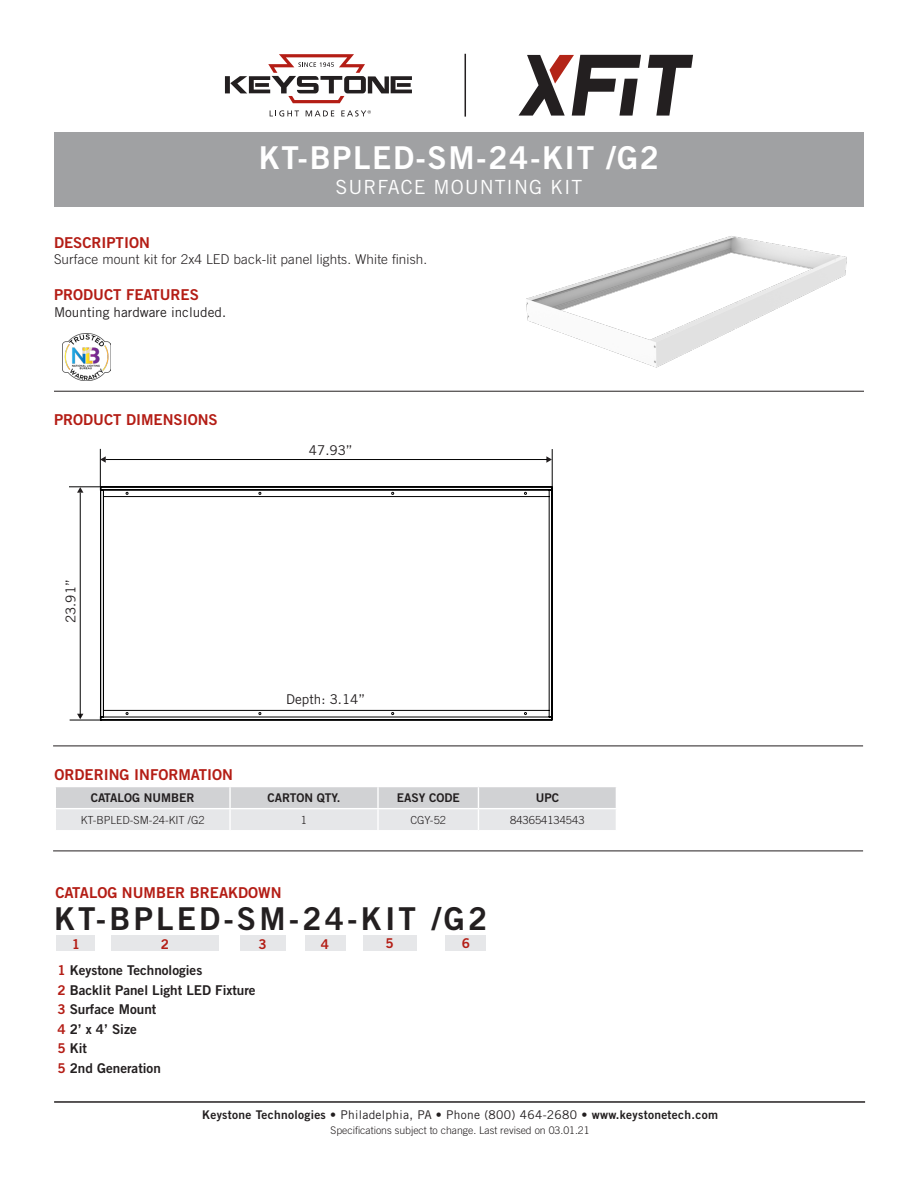
<style>
.page{position:relative;width:918px;height:1188px;background:#fff}
.page>*{position:absolute;margin:0;border:0;box-sizing:border-box;transform-origin:0 0}
.t1{font:31.5px "Trade Gothic Bold Two";letter-spacing:.05em;color:#fff}
.t2{font:31.5px "Trade Gothic Bold Two";letter-spacing:.1em;color:#231f20}
.t3{font:19.5px "Trade Gothic";letter-spacing:.05em;color:#fff}
.t4{font:15px "Trade Gothic Bold Two";color:#b41d15}
.t5{font:13.5px "Trade Gothic Bold Two";color:#231f20}
.t6{font:300 13.5px "Trade Gothic";letter-spacing:.01em;color:#231f20}
.t7{font:13.5px "Trade Gothic";color:#231f20}
.t8{font:13.5px "Trade Gothic Bold Two";color:#b41d15}
.t9{font:12px "Trade Gothic Bold Two";letter-spacing:.025em;color:#231f20}
.t10{font:12px "Trade Gothic Bold Two";color:#231f20}
.t11{font:300 11.1px "Trade Gothic";color:#231f20}
.t12{font:300 10.5px "Trade Gothic";color:#231f20}
.s1{color:#b41d15}
.s2{font-family:"Trade Gothic"}
</style>
<div class="page">
<hr style="left:54px;top:391px;width:810px;height:1px;background:#231f20">
<img style="left:526px;top:236px;width:321px;height:132px">
<hr style="left:54px;top:1102px;width:811px;height:1px;background:#231f20">
<hr style="left:552px;top:449px;width:1px;height:38px;background:#030303">
<hr style="left:100px;top:449px;width:1px;height:38px;background:#030303">
<svg style="left:546px;top:456px;width:6px;height:7px"></svg>
<svg style="left:100px;top:456px;width:6px;height:7px"></svg>
<hr style="left:106px;top:459px;width:441px;height:1px;background:#030303">
<hr style="left:69px;top:486px;width:31px;height:1px;background:#030303">
<hr style="left:70px;top:720px;width:31px;height:1px;background:#030303">
<svg style="left:77px;top:487px;width:6px;height:6px"></svg>
<svg style="left:77px;top:714px;width:6px;height:5px"></svg>
<hr style="left:80px;top:493px;width:1px;height:225px;background:#030303">
<div style="left:54px;top:132px;width:810px;height:74px;background:#a0a1a3"></div>
<svg style="left:519px;top:55px;width:174px;height:61px"></svg>
<hr style="left:465px;top:54px;width:1px;height:63px;background:#231f20">
<svg style="left:225px;top:54px;width:187px;height:49px"></svg>
<svg style="left:270px;top:110px;width:29px;height:7px"></svg>
<svg style="left:306px;top:111px;width:28px;height:5px"></svg>
<svg style="left:341px;top:110px;width:30px;height:7px"></svg>
<img style="left:63px;top:334px;width:47px;height:47px">
<hr style="left:53px;top:851px;width:810px;height:1px;background:#231f20">
<hr style="left:53px;top:746px;width:810px;height:1px;background:#231f20">
<svg style="left:56px;top:787px;width:560px;height:43px;background:#dddedf"></svg>
<div style="left:305px;top:936px;width:40px;height:15px;background:#e6e7e9"></div>
<div style="left:363px;top:935px;width:53px;height:15px;background:#e6e7e9"></div>
<div style="left:111px;top:936px;width:108px;height:15px;background:#e6e7e9"></div>
<div style="left:240px;top:936px;width:45px;height:15px;background:#e6e7e9"></div>
<div style="left:56px;top:936px;width:39px;height:15px;background:#e6e7e9"></div>
<div style="left:446px;top:935px;width:40px;height:15px;background:#e6e7e9"></div>
<svg style="left:100px;top:486px;width:453px;height:235px"></svg>
<p class="t1" style="left:259px;top:138px;width:402px">KT-BPLED-SM-24-KIT /G2</p>
<p class="t3" style="left:336px;top:175px;width:248px">SURFACE MOUNTING KIT</p>
<p class="t4" style="left:54px;top:234px;width:97px">DESCRIPTION</p>
<p class="t6" style="left:54px;top:252px;width:375px">Surface mount kit for 2x4 LED back-lit panel lights. White finish.</p>
<p class="t4" style="left:54px;top:286px;width:146px">PRODUCT FEATURES</p>
<p class="t7" style="left:54px;top:304px;width:174px">Mounting hardware included.</p>
<p class="t4" style="left:54px;top:411px;width:165px">PRODUCT DIMENSIONS</p>
<p class="t7" style="left:62px;top:623px;width:45px;rotate:-90deg">23.91”</p>
<p class="t7" style="left:309px;top:442px;width:45px">47.93”</p>
<p class="t7" style="left:286px;top:691px;width:81px">Depth: 3.14”</p>
<p class="t4" style="left:55px;top:766px;width:180px">ORDERING INFORMATION</p>
<p class="t10" style="left:91px;top:791px;width:105px">CATALOG NUMBER</p>
<p class="t10" style="left:268px;top:791px;width:74px">CARTON QTY.</p>
<p class="t10" style="left:397px;top:791px;width:64px">EASY CODE</p>
<p class="t9" style="left:536px;top:791px;width:25px">UPC</p>
<p class="t11" style="left:81px;top:814px;width:125px">KT-BPLED-SM-24-KIT /G2</p>
<p class="t11" style="left:301px;top:814px;width:8px">1</p>
<p class="t11" style="left:410px;top:814px;width:37px">CGY-52</p>
<p class="t11" style="left:510px;top:814px;width:76px">843654134543</p>
<p class="t4" style="left:55px;top:884px;width:228px">CATALOG NUMBER BREAKDOWN</p>
<p class="t2" style="left:54px;top:899px;width:435px">KT-BPLED-SM-24-KIT /G2</p>
<p class="t8" style="left:72px;top:935px;width:10px">1</p>
<p class="t8" style="left:161px;top:935px;width:10px">2</p>
<p class="t8" style="left:258px;top:935px;width:10px">3</p>
<p class="t8" style="left:321px;top:935px;width:10px">4</p>
<p class="t8" style="left:386px;top:935px;width:10px">5</p>
<p class="t5" style="left:57px;top:962px;width:147px"><span class="s1">1</span> Keystone Technologies</p>
<p class="t5" style="left:57px;top:981px;width:200px"><span class="s1">2</span> Backlit Panel Light LED Fixture</p>
<p class="t5" style="left:57px;top:1001px;width:100px"><span class="s1">3</span> Surface Mount</p>
<p class="t5" style="left:57px;top:1020px;width:81px"><span class="s1">4</span> 2’ x 4’ Size</p>
<p class="t5" style="left:57px;top:1040px;width:31px"><span class="s1">5</span> Kit</p>
<p class="t5" style="left:57px;top:1059px;width:105px"><span class="s1">5</span> 2nd Generation</p>
<p class="t8" style="left:462px;top:935px;width:10px">6</p>
<p class="t9" style="left:202px;top:1108px;width:518px">Keystone Technologies • <span class="s2">Philadelphia, PA</span> • <span class="s2">Phone (800) 464-2680 •</span> www.keystonetech.com</p>
<p class="t12" style="left:331px;top:1124px;width:261px">Specifications subject to change. Last revised on 03.01.21</p>
</div>
